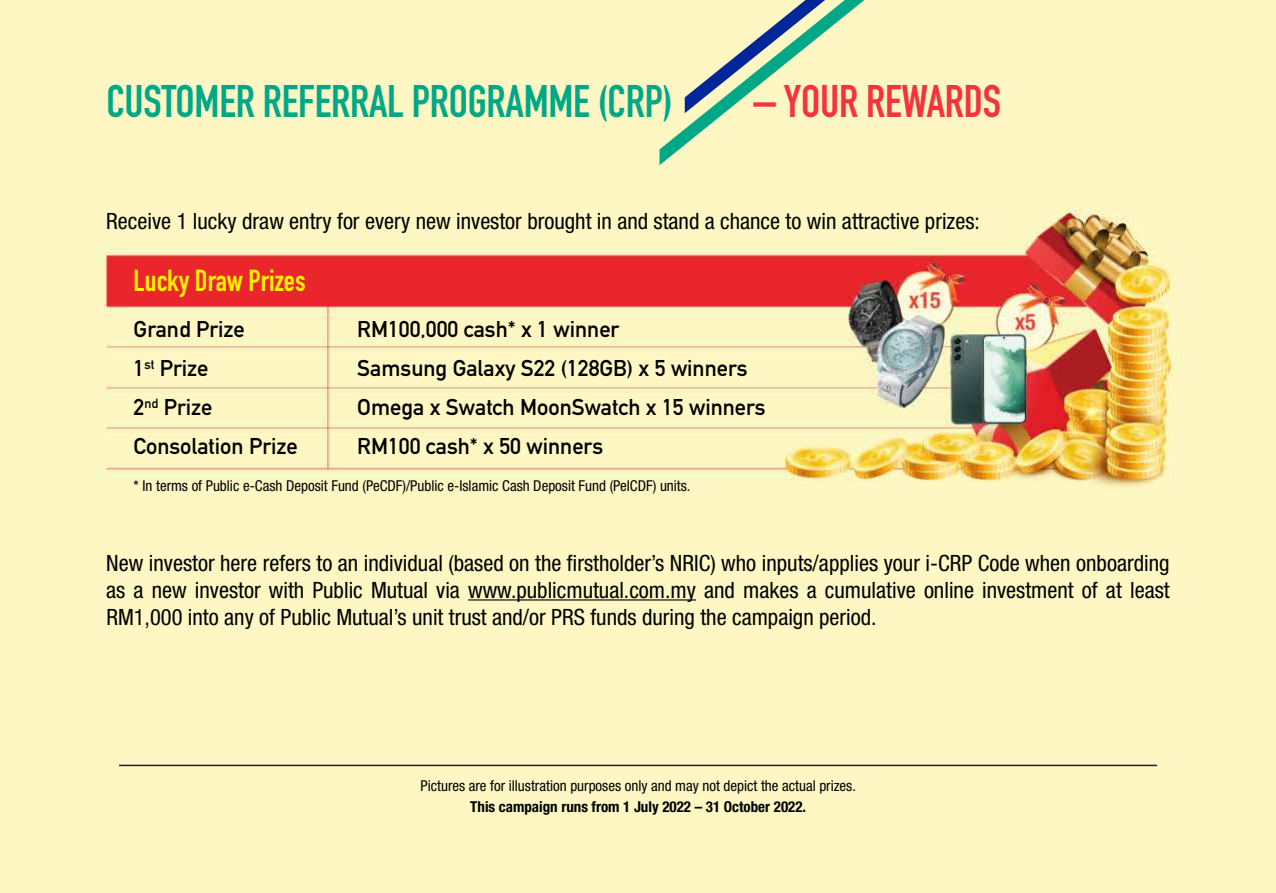
<style>
.page{position:relative;width:1276px;height:893px;background:#fff}
.page>*{position:absolute;margin:0;border:0;box-sizing:border-box;transform-origin:0 0}
.t1{font:700 45px "DIN Condensed";letter-spacing:-.005em;color:#00a887}
.t2{font:700 45px "DIN Condensed";letter-spacing:-.005em;color:#f5333f}
.t3{font:700 30px "DIN Condensed";color:#fff100}
.t4{font:condensed 22.5px/27px "Helvetica Neue LT Std";color:#000;text-align:justify}
.t5{font:700 22.5px/39px "DIN Alternate";color:#000}
.t6{font:condensed 15px "Helvetica Neue LT Std";color:#000}
.t7{font:700 condensed 15px "Helvetica Neue LT Std";color:#000}
</style>
<div class="page">
<img style="left:0;top:0;width:1275px;height:893px">
<svg style="left:659px;top:0;width:205px;height:165px;background:#d7e3bb"></svg>
<hr style="left:119px;top:765px;width:1038px;height:1px;background:#231f20">
<hr style="left:468px;top:599px;width:228px;height:1px;background:#000">
<h1 class="t1" style="left:106px;top:71px;width:568px">CUSTOMER REFERRAL PROGRAMME (CRP)</h1>
<h1 class="t2" style="left:753px;top:71px;width:249px">– YOUR REWARDS</h1>
<p class="t4" style="left:106px;top:207px;width:875px">Receive 1 lucky draw entry for every new investor brought in and stand a chance to win attractive prizes:</p>
<h2 class="t3" style="left:134px;top:260px;width:173px">Lucky Draw Prizes</h2>
<p class="t5" style="left:134px;top:308px;width:166px">Grand Prize<br>1<sup>st</sup> Prize<br>2<sup>nd</sup> Prize<br>Consolation Prize</p>
<p class="t5" style="left:357px;top:308px;width:410px">RM100,000 cash* x 1 winner<br>Samsung Galaxy S22 (128GB) x 5 winners<br>Omega x Swatch MoonSwatch x 15 winners<br>RM100 cash* x 50 winners</p>
<p class="t6" style="left:134px;top:477px;width:558px">* In terms of Public e-Cash Deposit Fund (PeCDF)/Public e-Islamic Cash Deposit Fund (PeICDF) units.</p>
<p class="t4" style="left:106px;top:549px;width:1065px">New investor here refers to an individual (based on the firstholder’s NRIC) who inputs/applies your i-CRP Code when onboarding as a new investor with Public Mutual via www.publicmutual.com.my and makes a cumulative online investment of at least RM1,000 into any of Public Mutual’s unit trust and/or PRS funds during the campaign period.</p>
<p class="t6" style="left:420px;top:777px;width:437px">Pictures are for illustration purposes only and may not depict the actual prizes.</p>
<p class="t7" style="left:470px;top:798px;width:337px">This campaign runs from 1 July 2022 – 31 October 2022.</p>
</div>
